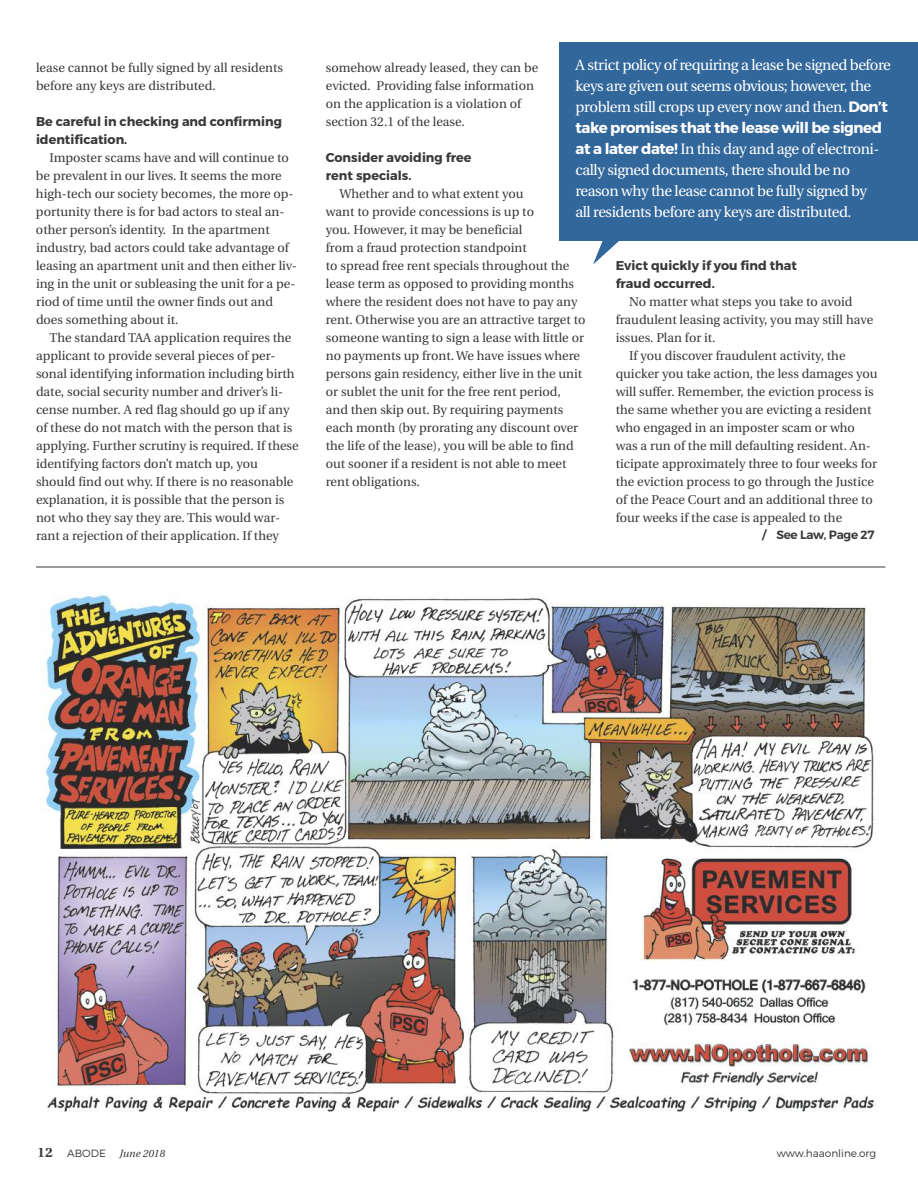
<style>
.page{position:relative;width:918px;height:1188px;background:#fff}
.page>*{position:absolute;margin:0;border:0;box-sizing:border-box;transform-origin:0 0}
.t1{font:15px/21px "Heuristica";letter-spacing:-.03em;color:#fff}
.t2{font:700 15px "Montserrat";letter-spacing:-.03em;color:#fff}
.t3{font:12.75px/18px "Heuristica";color:#39383a}
.t4{font:700 12.75px/18px "Montserrat";color:#39383a}
.t5{font:600 12px "Montserrat";letter-spacing:-.025em;color:#39383a}
.t6{font:300 10.5px "Montserrat";color:#39383a}
.t7{font:italic 10.5px "Heuristica";color:#39383a}
.s1{font-family:"Montserrat";font-weight:700}
.s2{font-family:"Heuristica";font-weight:700;font-size:13.5px}
</style>
<div class="page">
<hr style="left:36px;top:567px;width:849px;height:1px;background:#39383a">
<img style="left:41px;top:592px;width:833px;height:520px">
<div style="left:559px;top:43px;width:359px;height:198px;background:#32679b"></div>
<svg style="left:593px;top:241px;width:26px;height:24px"></svg>
<p class="t3" style="left:36px;top:60px;width:249px">lease cannot be fully signed by all residents before any keys are distributed.</p>
<p class="t4" style="left:36px;top:114px;width:247px">Be careful in checking and confirming identification.</p>
<p class="t3" style="left:36px;top:150px;width:262px;text-indent:14px">Imposter scams have and will continue to be prevalent in our lives. It seems the more high-tech our society becomes, the more op&shy;portunity there is for bad actors to steal an&shy;other person’s identity. In the apartment industry, bad actors could take advantage of leasing an apartment unit and then either liv&shy;ing in the unit or subleasing the unit for a pe&shy;riod of time until the owner finds out and does something about it.</p>
<p class="t3" style="left:36px;top:330px;width:264px;text-indent:13px">The standard TAA application requires the applicant to provide several pieces of per&shy;sonal identifying information including birth date, social security number and driver’s li&shy;cense number. A red flag should go up if any of these do not match with the person that is applying. Further scrutiny is required. If these identifying factors don’t match up, you should find out why. If there is no reasonable explanation, it is possible that the person is not who they say they are. This would war&shy;rant a rejection of their application. If they</p>
<p class="t1" style="left:575px;top:56px;width:317px">A strict policy of requiring a lease be signed before keys are given out seems obvious; however, the problem still crops up every now and then. <span class="s1">Don’t</span></p>
<p class="t2" style="left:575px;top:122px;width:308px">take promises that the lease will be signed</p>
<p class="t1" style="left:575px;top:140px;width:305px"><span class="s1">at a later date!</span> In this day and age of electroni&shy;cally signed documents, there should be no reason why the lease cannot be fully signed by all residents before any keys are distributed.</p>
<p class="t3" style="left:326px;top:60px;width:214px">somehow already leased, they can be evicted. Providing false information on the application is a violation of section 32.1 of the lease.</p>
<p class="t4" style="left:326px;top:150px;width:147px">Consider avoiding free rent specials.</p>
<p class="t3" style="left:326px;top:186px;width:261px;text-indent:14px">Whether and to what extent you<br>want to provide concessions is up to<br>you. However, it may be beneficial<br>from a fraud protection standpoint<br>to spread free rent specials throughout the lease term as opposed to providing months where the resident does not have to pay any rent. Otherwise you are an attractive target to someone wanting to sign a lease with little or no payments up front. We have issues where persons gain residency, either live in the unit or sublet the unit for the free rent period, and then skip out. By requiring payments each month (by prorating any discount over the life of the lease), you will be able to find out sooner if a resident is not able to meet rent obligations.</p>
<p class="t4" style="left:616px;top:258px;width:183px">Evict quickly if you find that fraud occurred.</p>
<p class="t3" style="left:629px;top:294px;width:225px">No matter what steps you take to avoid</p>
<p class="t3" style="left:616px;top:312px;width:259px">fraudulent leasing activity, you may still have</p>
<p class="t3" style="left:616px;top:330px;width:101px">issues. Plan for it.</p>
<p class="t3" style="left:629px;top:348px;width:218px">If you discover fraudulent activity, the</p>
<p class="t3" style="left:616px;top:366px;width:263px">quicker you take action, the less damages you</p>
<p class="t3" style="left:616px;top:384px;width:260px">will suffer. Remember, the eviction process is</p>
<p class="t3" style="left:616px;top:402px;width:257px">the same whether you are evicting a resident</p>
<p class="t3" style="left:616px;top:420px;width:241px">who engaged in an imposter scam or who</p>
<p class="t3" style="left:616px;top:438px;width:257px">was a run of the mill defaulting resident. An-</p>
<p class="t3" style="left:616px;top:456px;width:263px">ticipate approximately three to four weeks for</p>
<p class="t3" style="left:616px;top:474px;width:260px">the eviction process to go through the Justice</p>
<p class="t3" style="left:616px;top:492px;width:259px">of the Peace Court and an additional three to</p>
<p class="t3" style="left:616px;top:510px;width:228px">four weeks if the case is appealed to the</p>
<p class="t5" style="left:762px;top:530px;width:114px">/ See Law, Page 27</p>
<p class="t6" style="left:38px;top:1150px;width:70px"><span class="s2">12</span> ABODE</p>
<p class="t7" style="left:119px;top:1150px;width:47px">June 2018</p>
<p class="t6" style="left:777px;top:1150px;width:101px">www.haaonline.org</p>
</div>
